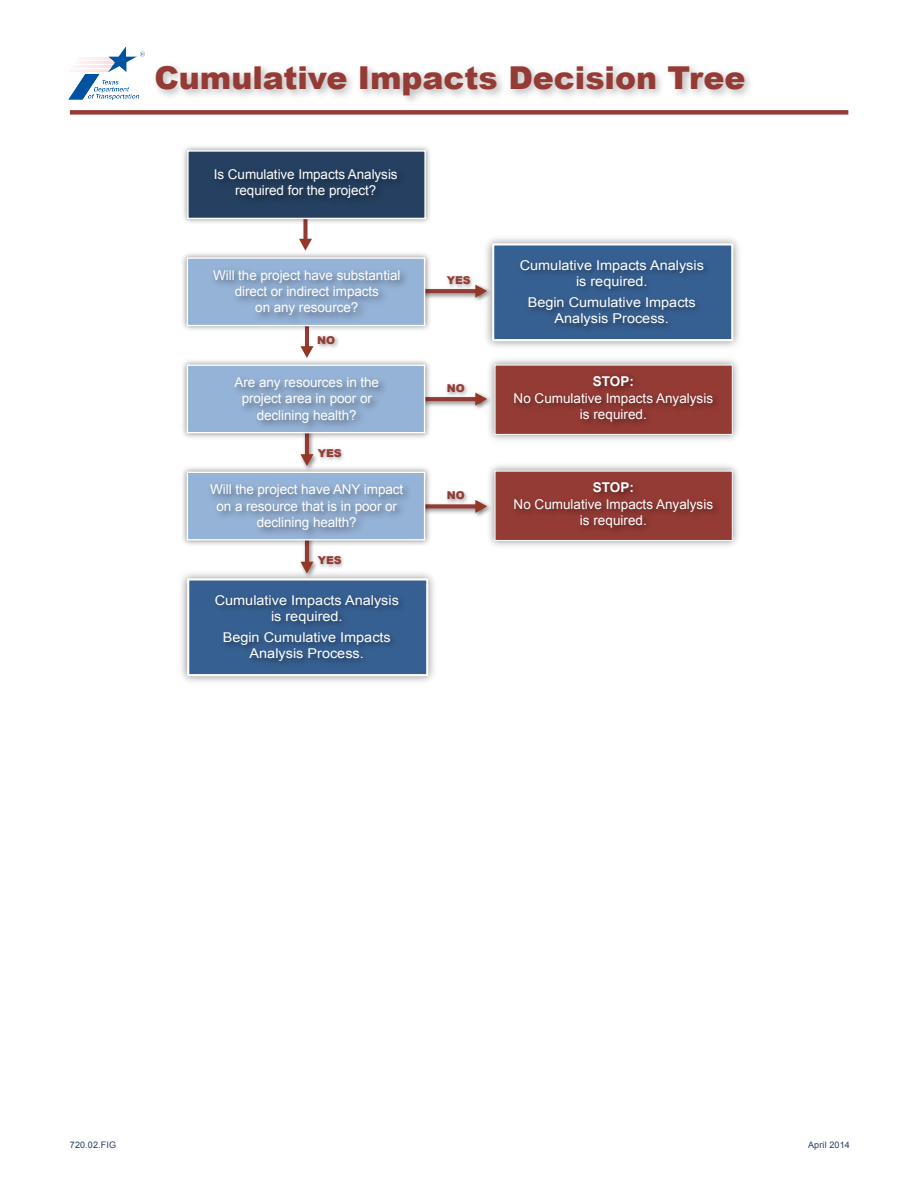
<style>
.page{position:relative;width:918px;height:1188px;background:#fff}
.page>*{position:absolute;margin:0;border:0;box-sizing:border-box;transform-origin:0 0}
.t1{font:900 31.5px "Arial";color:#953b35}
.t2{font:13.5px/16.2px "Arial";color:#fff;text-align:center}
.t3{font:13.5px/16.2px "Arial";color:#fff;text-align:center;scale:1.07 1}
.t4{font:700 13.5px "Arial";color:#fff}
.t5{font:900 10.8px "Arial";letter-spacing:-.01em;color:#953b35}
.t6{font:9px "Arial";letter-spacing:.015em;color:#254061}
</style>
<div class="page">
<img style="left:304px;top:335px;width:35px;height:13px">
<svg style="left:434px;top:289px;width:9px;height:4px"></svg>
<img style="left:471px;top:295px;width:9px;height:6px">
<svg style="left:474px;top:295px;width:6px;height:5px"></svg>
<img style="left:443px;top:275px;width:37px;height:20px">
<hr style="left:305px;top:298px;width:4px;height:51px;background:#953b35">
<svg style="left:300px;top:345px;width:16px;height:11px"></svg>
<img style="left:322px;top:448px;width:21px;height:13px">
<img style="left:304px;top:442px;width:18px;height:18px">
<hr style="left:305px;top:406px;width:4px;height:51px;background:#953b35">
<svg style="left:300px;top:453px;width:16px;height:10px"></svg>
<div style="left:303px;top:191px;width:5px;height:51px;background:#953b35"></div>
<svg style="left:299px;top:237px;width:13px;height:12px"></svg>
<img style="left:471px;top:403px;width:12px;height:6px">
<svg style="left:474px;top:403px;width:10px;height:5px"></svg>
<img style="left:458px;top:384px;width:26px;height:19px">
<img style="left:471px;top:511px;width:13px;height:6px">
<svg style="left:474px;top:511px;width:10px;height:4px"></svg>
<img style="left:455px;top:491px;width:29px;height:20px">
<img style="left:480px;top:238px;width:259px;height:109px">
<div style="left:492px;top:243px;width:241px;height:98px;background:#376092;border:2px solid #fff"></div>
<img style="left:502px;top:262px;width:226px;height:84px">
<img style="left:183px;top:146px;width:247px;height:82px">
<div style="left:187px;top:150px;width:239px;height:69px;background:#254061;border:1px solid #fff"></div>
<img style="left:484px;top:359px;width:254px;height:81px">
<div style="left:495px;top:365px;width:238px;height:70px;background:#953b35"></div>
<img style="left:503px;top:376px;width:227px;height:59px">
<img style="left:322px;top:555px;width:21px;height:11px">
<img style="left:304px;top:549px;width:18px;height:17px">
<hr style="left:305px;top:513px;width:4px;height:52px;background:#953b35">
<svg style="left:300px;top:560px;width:16px;height:6px"></svg>
<img style="left:484px;top:465px;width:254px;height:81px">
<div style="left:495px;top:471px;width:238px;height:70px;background:#953b35"></div>
<img style="left:503px;top:482px;width:227px;height:59px">
<img style="left:182px;top:249px;width:252px;height:86px">
<div style="left:187px;top:257px;width:238px;height:69px;background:#95b3d7;border:1px solid #fff"></div>
<img style="left:200px;top:270px;width:221px;height:60px">
<img style="left:182px;top:356px;width:248px;height:86px">
<div style="left:187px;top:364px;width:238px;height:69px;background:#95b3d7;border:1px solid #fff"></div>
<img style="left:200px;top:369px;width:258px;height:69px">
<img style="left:182px;top:463px;width:248px;height:86px">
<div style="left:187px;top:472px;width:238px;height:69px;background:#95b3d7;border:1px solid #fff"></div>
<img style="left:200px;top:476px;width:255px;height:69px">
<img style="left:181px;top:566px;width:253px;height:116px">
<div style="left:187px;top:578px;width:241px;height:98px;background:#376092;border:2px solid #fff"></div>
<img style="left:197px;top:597px;width:226px;height:84px">
<div style="left:70px;top:110px;width:778px;height:5px;background:#953b35"></div>
<img style="left:68px;top:46px;width:76px;height:54px">
<h1 class="t1" style="left:154px;top:55px;width:593px">Cumulative Impacts Decision Tree</h1>
<p class="t2" style="left:214px;top:166px;width:185px">Is Cumulative Impacts Analysis required for the project?</p>
<p class="t2" style="left:213px;top:267px;width:189px">Will the project have substantial direct or indirect impacts<br>on any resource?</p>
<p class="t5" style="left:317px;top:332px;width:19px">NO</p>
<p class="t2" style="left:235px;top:374px;width:146px">Are any resources in the project area in poor or declining health?</p>
<p class="t5" style="left:318px;top:445px;width:25px">YES</p>
<p class="t2" style="left:210px;top:482px;width:195px">Will the project have ANY impact on a resource that is in poor or declining health?</p>
<p class="t5" style="left:318px;top:552px;width:25px">YES</p>
<p class="t3" style="left:215px;top:592px;width:174px">Cumulative Impacts Analysis is required.</p>
<p class="t3" style="left:223px;top:629px;width:159px">Begin Cumulative Impacts<br>Analysis Process.</p>
<p class="t5" style="left:447px;top:272px;width:25px">YES</p>
<p class="t5" style="left:447px;top:380px;width:19px">NO</p>
<p class="t5" style="left:447px;top:488px;width:19px">NO</p>
<p class="t3" style="left:520px;top:257px;width:174px">Cumulative Impacts Analysis is required.</p>
<p class="t3" style="left:528px;top:294px;width:159px">Begin Cumulative Impacts<br>Analysis Process.</p>
<p class="t4" style="left:593px;top:373px;width:43px">STOP:</p>
<p class="t2" style="left:514px;top:390px;width:201px">No Cumulative Impacts Anyalysis is required.</p>
<p class="t4" style="left:593px;top:479px;width:43px">STOP:</p>
<p class="t2" style="left:514px;top:496px;width:201px">No Cumulative Impacts Anyalysis is required.</p>
<p class="t6" style="left:70px;top:1139px;width:48px">720.02.FIG</p>
<p class="t6" style="left:808px;top:1139px;width:43px">April 2014</p>
</div>
